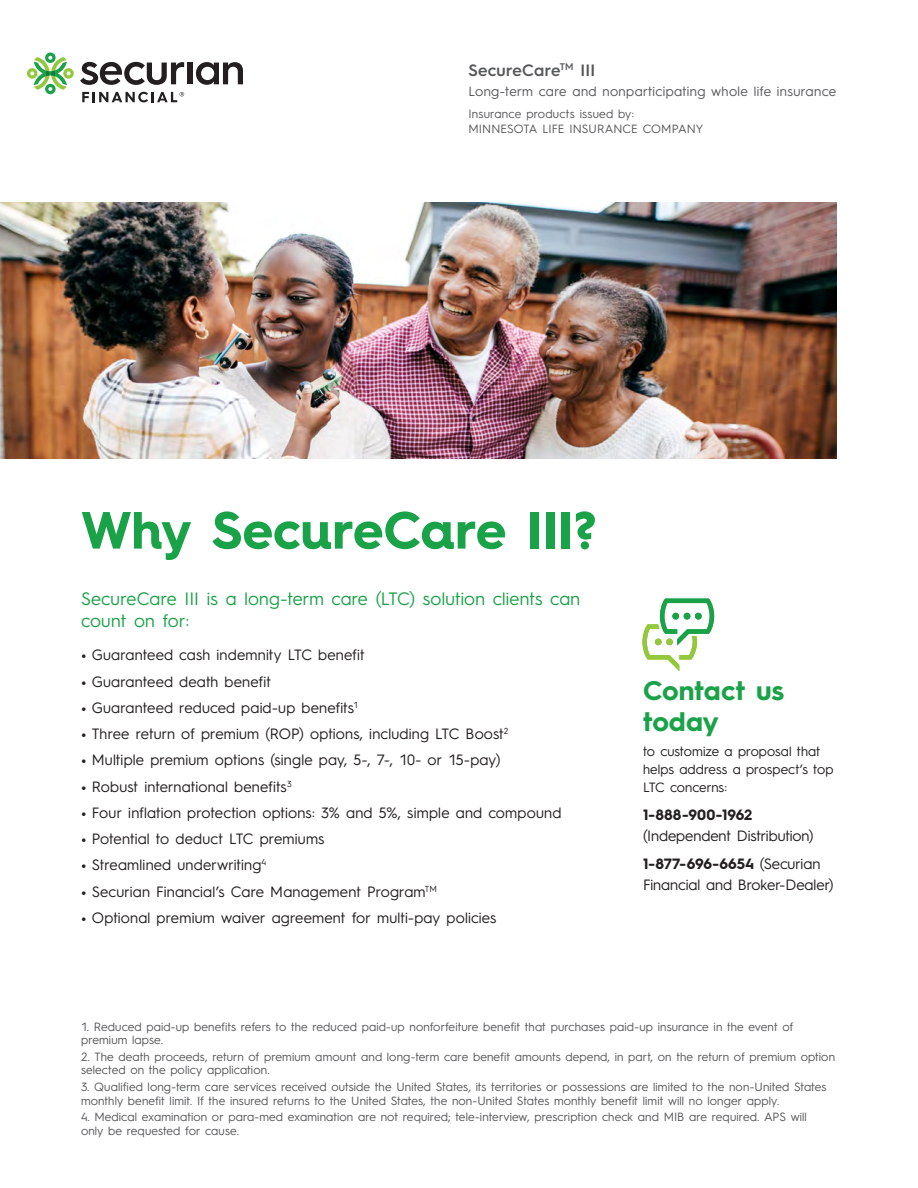
<style>
.page{position:relative;width:918px;height:1188px;background:#fff}
.page>*{position:absolute;margin:0;border:0;box-sizing:border-box;transform-origin:0 0}
.H1_-_Bold_35_36_LEAF{font:700 52.5px "Hurme Geometric Sans 4";letter-spacing:-.005em;color:#1aa248}
.CH3_-_SemiBold_18_22{font:700 27px/31.5px "Hurme Geometric Sans 3";color:#1aa248}
.FL1_-_SemiBold_12_15{font:18px/22.5px "Hurme Geometric Sans 3";letter-spacing:.01em;color:#1aa248}
.P1_-_H3_SemiBold_11{font:600 16.5px "Hurme Geometric Sans 3";letter-spacing:.01em;color:#57585a}
.CB2_-_Reg_10_14_BLK{font:15px/21px "Hurme Geometric Sans 3";letter-spacing:.01em;color:#231f20}
.CB1__-_Reg_9_12_BLK{font:13.5px/18px "Hurme Geometric Sans 3";letter-spacing:.005em;color:#231f20}
.P2_-_H3_Regular_9_10{font:13.5px "Hurme Geometric Sans 3";letter-spacing:.025em;color:#57585a}
.D1__-_Reg_8_9_SLATE{font:12px/13.5px "Hurme Geometric Sans 3";letter-spacing:.01em;color:#57585a}
.P3_-_H3_Reg_8_9_SLAT{font:12px/15px "Hurme Geometric Sans 3";letter-spacing:.015em;color:#57585a}
.s1{font-weight:700}
</style>
<div class="page">
<img style="left:0;top:202px;width:837px;height:257px">
<svg style="left:27px;top:53px;width:47px;height:41px"></svg>
<svg style="left:80px;top:62px;width:104px;height:23px"></svg>
<div style="left:188px;top:63px;width:5px;height:21px;background:#231f20"></div>
<svg style="left:196px;top:62px;width:47px;height:23px"></svg>
<svg style="left:82px;top:92px;width:102px;height:10px"></svg>
<svg style="left:642px;top:599px;width:72px;height:72px"></svg>
<p class="P1_-_H3_SemiBold_11" style="left:468px;top:59px;width:128px">SecureCare<sup>TM</sup> III</p>
<p class="P2_-_H3_Regular_9_10" style="left:468px;top:82px;width:369px">Long-term care and nonparticipating whole life insurance</p>
<p class="P3_-_H3_Reg_8_9_SLAT" style="left:468px;top:105px;width:236px">Insurance products issued by:<br>MINNESOTA LIFE INSURANCE COMPANY</p>
<p class="H1_-_Bold_35_36_LEAF" style="left:81px;top:493px;width:517px">Why SecureCare III?</p>
<p class="FL1_-_SemiBold_12_15" style="left:81px;top:586px;width:501px">SecureCare III is a long-term care (LTC) solution clients can count on for:</p>
<p class="CB2_-_Reg_10_14_BLK" style="left:81px;top:644px;width:285px"><span class="s1">•</span> Guaranteed cash indemnity LTC benefit</p>
<p class="CB2_-_Reg_10_14_BLK" style="left:81px;top:670px;width:192px"><span class="s1">•</span> Guaranteed death benefit</p>
<p class="CB2_-_Reg_10_14_BLK" style="left:81px;top:696px;width:279px"><span class="s1">•</span> Guaranteed reduced paid-up benefits<sup>1</sup></p>
<p class="CB2_-_Reg_10_14_BLK" style="left:81px;top:722px;width:429px"><span class="s1">•</span> Three return of premium (ROP) options, including LTC Boost<sup>2</sup></p>
<p class="CB2_-_Reg_10_14_BLK" style="left:81px;top:749px;width:421px"><span class="s1">•</span> Multiple premium options (single pay, 5-, 7-, 10- or 15-pay)</p>
<p class="CB2_-_Reg_10_14_BLK" style="left:81px;top:775px;width:212px"><span class="s1">•</span> Robust international benefits<sup>3</sup></p>
<p class="CB2_-_Reg_10_14_BLK" style="left:81px;top:801px;width:482px"><span class="s1">•</span> Four inflation protection options: 3% and 5%, simple and compound</p>
<p class="CB2_-_Reg_10_14_BLK" style="left:81px;top:827px;width:245px"><span class="s1">•</span> Potential to deduct LTC premiums</p>
<p class="CB2_-_Reg_10_14_BLK" style="left:81px;top:854px;width:187px"><span class="s1">•</span> Streamlined underwriting<sup>4</sup></p>
<p class="CB2_-_Reg_10_14_BLK" style="left:81px;top:880px;width:357px"><span class="s1">•</span> Securian Financial’s Care Management Program<sup>TM</sup></p>
<p class="CB2_-_Reg_10_14_BLK" style="left:81px;top:906px;width:417px"><span class="s1">•</span> Optional premium waiver agreement for multi-pay policies</p>
<p class="CH3_-_SemiBold_18_22" style="left:643px;top:673px;width:143px">Contact us today</p>
<p class="CB1__-_Reg_9_12_BLK" style="left:643px;top:741px;width:192px">to customize a proposal that helps address a prospect’s top<br>LTC concerns:</p>
<p class="CB2_-_Reg_10_14_BLK" style="left:643px;top:803px;width:172px"><span class="s1">1-888-900-1962 </span>(Independent Distribution)</p>
<p class="CB2_-_Reg_10_14_BLK" style="left:643px;top:852px;width:192px"><span class="s1">1-877-696-6654</span> (Securian<br>Financial and Broker-Dealer)</p>
<p class="D1__-_Reg_8_9_SLATE" style="left:81px;top:1019px;width:714px">1. Reduced paid-up benefits refers to the reduced paid-up nonforfeiture benefit that purchases paid-up insurance in the event of premium lapse.</p>
<p class="D1__-_Reg_8_9_SLATE" style="left:81px;top:1049px;width:756px">2. The death proceeds, return of premium amount and long-term care benefit amounts depend, in part, on the return of premium option selected on the policy application.</p>
<p class="D1__-_Reg_8_9_SLATE" style="left:81px;top:1079px;width:747px">3. Qualified long-term care services received outside the United States, its territories or possessions are limited to the non-United States monthly benefit limit. If the insured returns to the United States, the non-United States monthly benefit limit will no longer apply.</p>
<p class="D1__-_Reg_8_9_SLATE" style="left:81px;top:1110px;width:727px">4. Medical examination or para-med examination are not required; tele-interview, prescription check and MIB are required. APS will only be requested for cause.</p>
</div>
